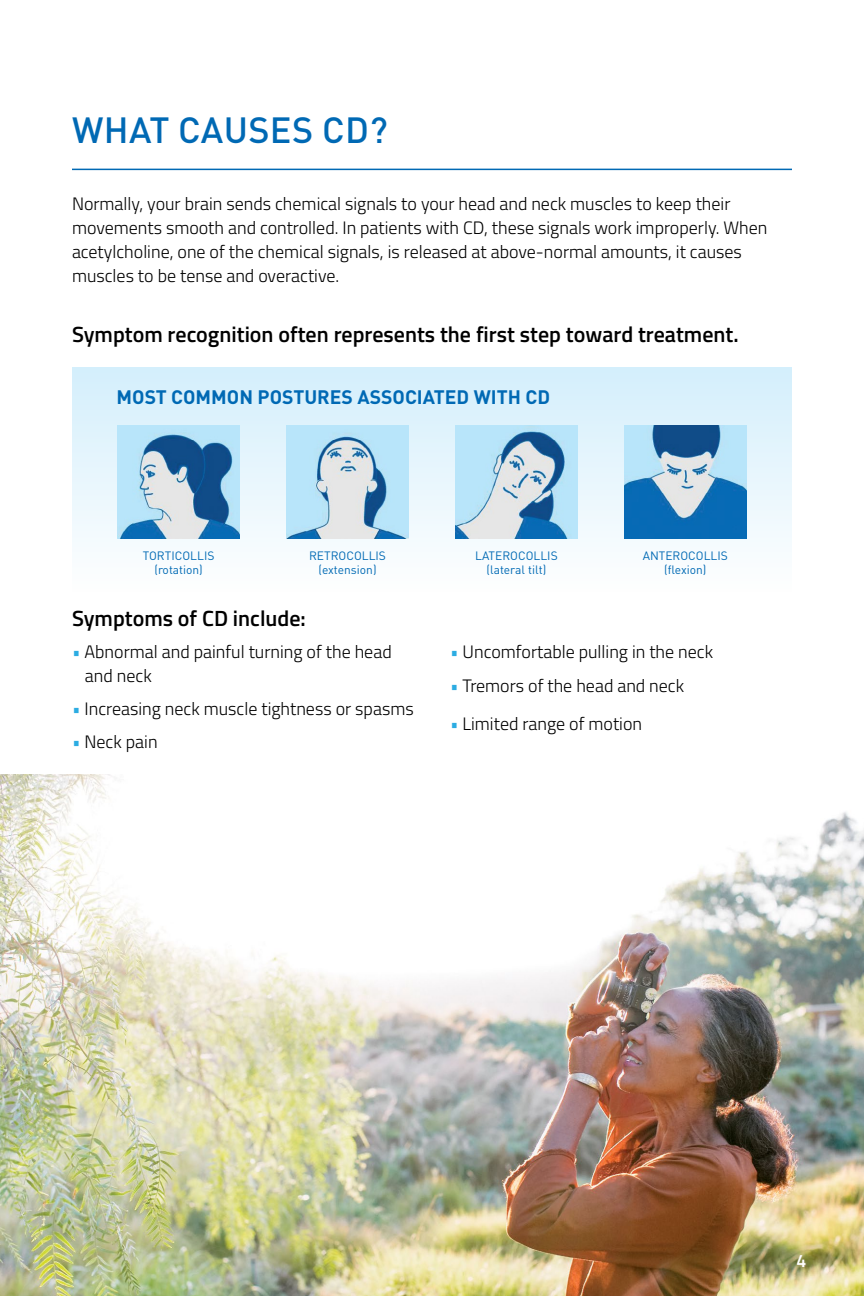
<style>
.page{position:relative;width:864px;height:1296px;background:#fff}
.page>*{position:absolute;margin:0;border:0;box-sizing:border-box;transform-origin:0 0}
.t1{font:500 36px "DIN Pro";letter-spacing:.01em;color:#0069b4}
.t2{font:600 22px "Titillium Web";color:#000}
.t3{font:700 19.2px "DIN Pro";color:#0069b4}
.t4{font:300 18px/24px "Titillium Web";color:#000}
.t5{font:600 18px "Titillium Web";color:#fff}
.t6{font:12px/14px "DIN";color:#0069b4;text-align:center}
.s1{color:#2cace2}
</style>
<div class="page">
<hr style="left:72px;top:169px;width:720px;height:1px;background:#0069b4">
<div style="left:72px;top:367px;width:720px;height:225px;background:linear-gradient(to bottom,#d2eefb,#fcfdfe)"></div>
<img style="left:287px;top:426px;width:121px;height:113px">
<img style="left:118px;top:426px;width:121px;height:113px">
<img style="left:456px;top:426px;width:121px;height:113px">
<img style="left:625px;top:426px;width:121px;height:113px">
<img style="left:0;top:774px;width:864px;height:522px">
<h1 class="t1" style="left:72px;top:102px;width:317px">WHAT CAUSES CD?</h1>
<p class="t4" style="left:72px;top:190px;width:697px">Normally, your brain sends chemical signals to your head and neck muscles to keep their movements smooth and controlled. In patients with CD, these signals work improperly. When acetylcholine, one of the chemical signals, is released at above-normal amounts, it causes muscles to be tense and overactive.</p>
<p class="t2" style="left:72px;top:317px;width:668px">Symptom recognition often represents the first step toward treatment.</p>
<p class="t3" style="left:117px;top:382px;width:435px">MOST COMMON POSTURES ASSOCIATED WITH CD</p>
<p class="t6" style="left:143px;top:549px;width:73px">TORTICOLLIS (rotation)</p>
<p class="t6" style="left:475px;top:549px;width:84px">LATEROCOLLIS (lateral tilt)</p>
<p class="t6" style="left:643px;top:549px;width:87px">ANTEROCOLLIS (flexion)</p>
<p class="t6" style="left:309px;top:549px;width:78px">RETROCOLLIS (extension)</p>
<p class="t2" style="left:72px;top:602px;width:235px">Symptoms of CD include:</p>
<p class="t4" style="left:85px;top:638px;width:308px;text-indent:-13px"><span class="s1">•</span> Abnormal and painful turning of the head and neck</p>
<p class="t4" style="left:72px;top:695px;width:343px"><span class="s1">•</span> Increasing neck muscle tightness or spasms</p>
<p class="t4" style="left:72px;top:728px;width:87px"><span class="s1">•</span> Neck pain</p>
<p class="t4" style="left:450px;top:638px;width:265px"><span class="s1">•</span> Uncomfortable pulling in the neck</p>
<p class="t4" style="left:450px;top:672px;width:236px"><span class="s1">•</span> Tremors of the head and neck</p>
<p class="t4" style="left:450px;top:710px;width:194px"><span class="s1">•</span> Limited range of motion</p>
<p class="t5" style="left:797px;top:1247px;width:11px">4</p>
</div>
